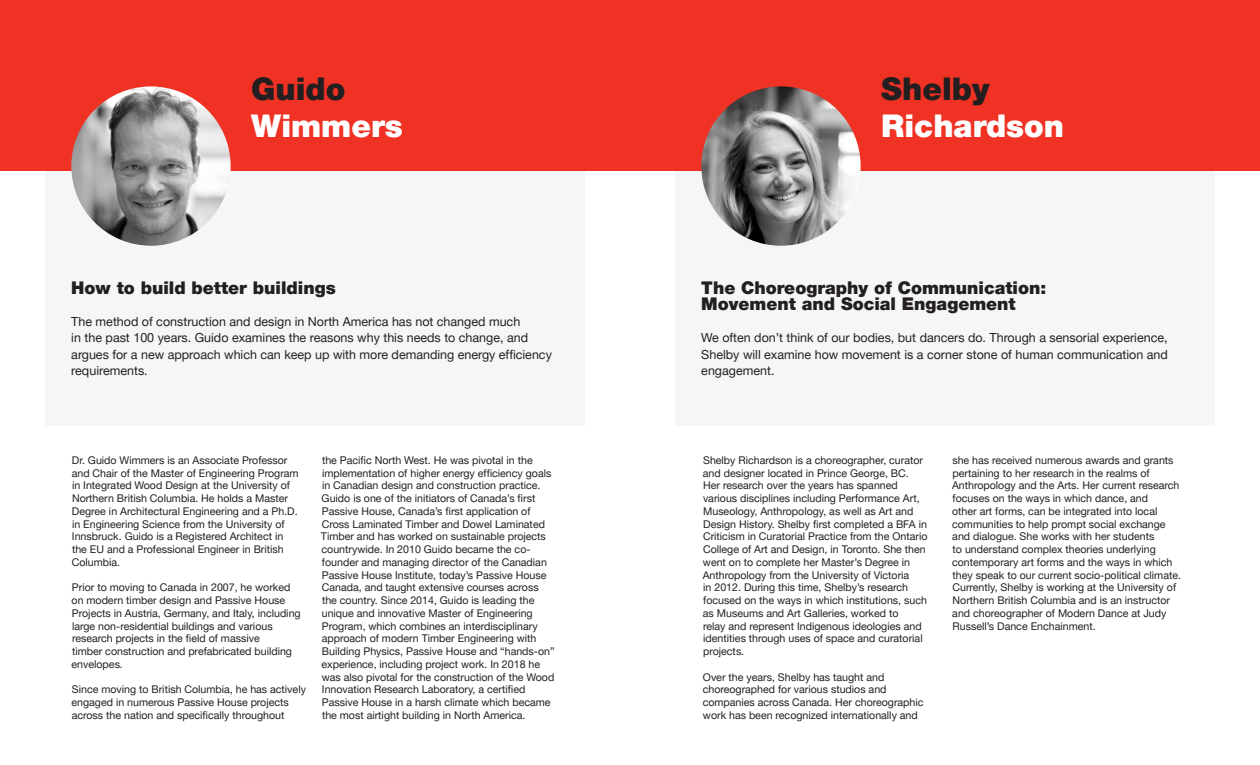
<style>
.page{position:relative;width:1260px;height:765px;background:#fff}
.page>*{position:absolute;margin:0;border:0;box-sizing:border-box;transform-origin:0 0}
.t1{font:900 31.25px "Helvetica Neue LT Pro";color:#fff}
.t2{font:900 31.25px "Helvetica Neue LT Pro";color:#231f20}
.t3{font:900 17.5px "Helvetica Neue LT Pro";color:#231f20}
.t4{font:12.5px/16.2px "Helvetica Neue LT Pro";color:#231f20}
.t5{font:10.62px/12.8px "Helvetica Neue LT Pro";color:#231f20}
</style>
<div class="page">
<div style="left:0;top:0;width:1260px;height:170px;background:#ef3223"></div>
<div style="left:45px;top:170px;width:540px;height:256px;background:#f6f6f6"></div>
<div style="left:675px;top:170px;width:540px;height:256px;background:#f6f6f6"></div>
<img style="left:71px;top:86px;width:160px;height:160px;border-radius:80px">
<img style="left:701px;top:86px;width:160px;height:160px;border-radius:80px">
<p class="t2" style="left:251px;top:70px;width:96px">Guido</p>
<p class="t1" style="left:251px;top:108px;width:153px">Wimmers</p>
<p class="t3" style="left:71px;top:277px;width:266px">How to build better buildings</p>
<p class="t4" style="left:71px;top:313px;width:482px">The method of construction and design in North America has not changed much<br>in the past 100 years. Guido examines the reasons why this needs to change, and argues for a new approach which can keep up with more demanding energy efficiency requirements.</p>
<p class="t5" style="left:72px;top:454px;width:228px">Dr. Guido Wimmers is an Associate Professor and Chair of the Master of Engineering Program in Integrated Wood Design at the University of Northern British Columbia. He holds a Master Degree in Architectural Engineering and a Ph.D. in Engineering Science from the University of Innsbruck. Guido is a Registered Architect in the EU and a Professional Engineer in British Columbia.</p>
<p class="t5" style="left:72px;top:581px;width:231px">Prior to moving to Canada in 2007, he worked on modern timber design and Passive House Projects in Austria, Germany, and Italy, including large non-residential buildings and various research projects in the field of massive<br>timber construction and prefabricated building envelopes.</p>
<p class="t5" style="left:72px;top:683px;width:236px">Since moving to British Columbia, he has actively engaged in numerous Passive House projects across the nation and specifically throughout</p>
<p class="t5" style="left:321px;top:454px;width:235px">the Pacific North West. He was pivotal in the implementation of higher energy efficiency goals in Canadian design and construction practice.<br>Guido is one of the initiators of Canada’s first Passive House, Canada’s first application of Cross Laminated Timber and Dowel Laminated Timber and has worked on sustainable projects countrywide. In 2010 Guido became the co&shy;founder and managing director of the Canadian Passive House Institute, today’s Passive House Canada, and taught extensive courses across the country. Since 2014, Guido is leading the unique and innovative Master of Engineering Program, which combines an interdisciplinary approach of modern Timber Engineering with Building Physics, Passive House and “hands-on” experience, including project work. In 2018 he was also pivotal for the construction of the Wood Innovation Research Laboratory, a certified Passive House in a harsh climate which became the most airtight building in North America.</p>
<p class="t2" style="left:881px;top:70px;width:110px">Shelby</p>
<p class="t1" style="left:881px;top:108px;width:184px">Richardson</p>
<p class="t3" style="left:701px;top:277px;width:346px">The Choreography of Communication:</p>
<p class="t3" style="left:701px;top:293px;width:316px">Movement and Social Engagement</p>
<p class="t4" style="left:701px;top:330px;width:468px;text-align:justify">We often don’t think of our bodies, but dancers do. Through a sensorial experience, Shelby will examine how movement is a corner stone of human communication and engagement.</p>
<p class="t5" style="left:703px;top:454px;width:226px">Shelby Richardson is a choreographer, curator and designer located in Prince George, BC.<br>Her research over the years has spanned various disciplines including Performance Art, Museology, Anthropology, as well as Art and Design History. Shelby first completed a BFA in Criticism in Curatorial Practice from the Ontario College of Art and Design, in Toronto. She then went on to complete her Master’s Degree in Anthropology from the University of Victoria<br>in 2012. During this time, Shelby’s research focused on the ways in which institutions, such as Museums and Art Galleries, worked to<br>relay and represent Indigenous ideologies and identities through uses of space and curatorial projects.</p>
<p class="t5" style="left:703px;top:670px;width:222px">Over the years, Shelby has taught and choreographed for various studios and companies across Canada. Her choreographic work has been recognized internationally and</p>
<p class="t5" style="left:952px;top:454px;width:231px">she has received numerous awards and grants pertaining to her research in the realms of Anthropology and the Arts. Her current research focuses on the ways in which dance, and<br>other art forms, can be integrated into local communities to help prompt social exchange and dialogue. She works with her students<br>to understand complex theories underlying contemporary art forms and the ways in which they speak to our current socio-political climate.<br>Currently, Shelby is working at the University of Northern British Columbia and is an instructor and choreographer of Modern Dance at Judy Russell’s Dance Enchainment.</p>
</div>
